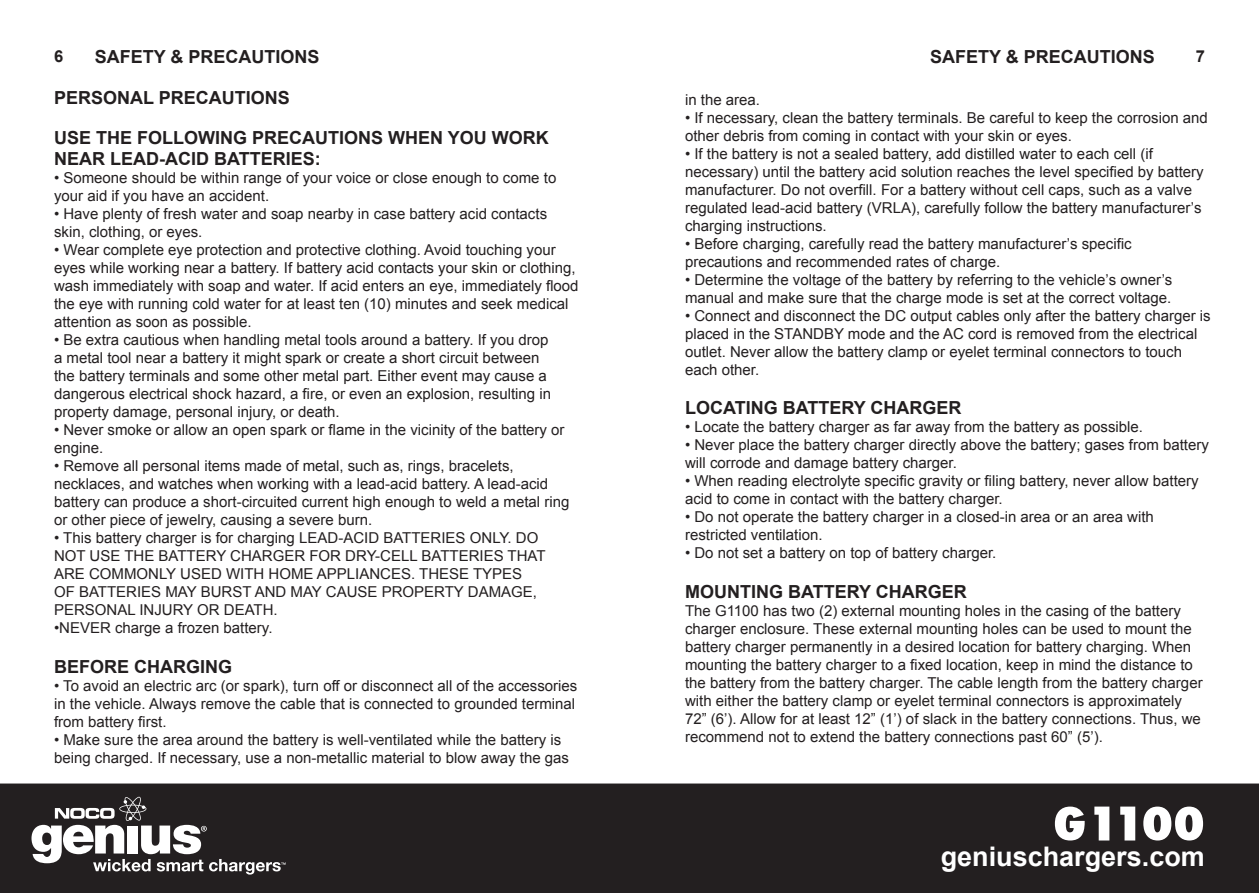
<style>
.page{position:relative;width:1259px;height:893px;background:#fff}
.page>*{position:absolute;margin:0;border:0;box-sizing:border-box;transform-origin:0 0}
.t1{font:700 27px "Arial";color:#fff}
.t2{font:700 18px/21.6px "Arial";color:#231f20}
.t3{font:700 16.5px "Arial";color:#231f20}
.t4{font:15px/18px "Arial";color:#231f20}
</style>
<div class="page">
<div style="left:0;top:783px;width:1259px;height:110px;background:#231f20"></div>
<svg style="left:1055px;top:807px;width:148px;height:33px"></svg>
<svg style="left:32px;top:797px;width:254px;height:78px"></svg>
<p class="t2" style="left:95px;top:46px;width:226px">SAFETY &amp; PRECAUTIONS</p>
<p class="t2" style="left:930px;top:46px;width:226px">SAFETY &amp; PRECAUTIONS</p>
<p class="t3" style="left:54px;top:45px;width:11px">6</p>
<p class="t3" style="left:1195px;top:45px;width:11px">7</p>
<p class="t2" style="left:54px;top:88px;width:237px">PERSONAL PRECAUTIONS</p>
<p class="t2" style="left:54px;top:127px;width:496px">USE THE FOLLOWING PRECAUTIONS WHEN YOU WORK<br>NEAR LEAD-ACID BATTERIES:</p>
<p class="t4" style="left:54px;top:169px;width:504px">• Someone should be within range of your voice or close enough to come to your aid if you have an accident.</p>
<p class="t4" style="left:54px;top:205px;width:494px">• Have plenty of fresh water and soap nearby in case battery acid contacts skin, clothing, or eyes.</p>
<p class="t4" style="left:54px;top:241px;width:526px">• Wear complete eye protection and protective clothing. Avoid touching your eyes while working near a battery. If battery acid contacts your skin or clothing, wash immediately with soap and water. If acid enters an eye, immediately flood the eye with running cold water for at least ten (10) minutes and seek medical attention as soon as possible.</p>
<p class="t4" style="left:54px;top:331px;width:498px">• Be extra cautious when handling metal tools around a battery. If you drop a metal tool near a battery it might spark or create a short circuit between the battery terminals and some other metal part. Either event may cause a dangerous electrical shock hazard, a fire, or even an explosion, resulting in property damage, personal injury, or death.</p>
<p class="t4" style="left:54px;top:421px;width:512px">• Never smoke or allow an open spark or flame in the vicinity of the battery or engine.</p>
<p class="t4" style="left:54px;top:457px;width:517px">• Remove all personal items made of metal, such as, rings, bracelets, necklaces, and watches when working with a lead-acid battery. A lead-acid battery can produce a short-circuited current high enough to weld a metal ring or other piece of jewelry, causing a severe burn.</p>
<p class="t4" style="left:54px;top:529px;width:493px">• This battery charger is for charging LEAD-ACID BATTERIES ONLY. DO NOT USE THE BATTERY CHARGER FOR DRY-CELL BATTERIES THAT ARE COMMONLY USED WITH HOME APPLIANCES. THESE TYPES OF BATTERIES MAY BURST AND MAY CAUSE PROPERTY DAMAGE, PERSONAL INJURY OR DEATH.</p>
<p class="t4" style="left:54px;top:619px;width:220px">•NEVER charge a frozen battery.</p>
<p class="t2" style="left:54px;top:656px;width:180px">BEFORE CHARGING</p>
<p class="t4" style="left:54px;top:677px;width:525px">• To avoid an electric arc (or spark), turn off or disconnect all of the accessories in the vehicle. Always remove the cable that is connected to grounded terminal from battery first.</p>
<p class="t4" style="left:54px;top:731px;width:516px">• Make sure the area around the battery is well-ventilated while the battery is being charged. If necessary, use a non-metallic material to blow away the gas</p>
<p class="t4" style="left:685px;top:91px;width:77px">in the area.</p>
<p class="t4" style="left:685px;top:109px;width:524px">• If necessary, clean the battery terminals. Be careful to keep the corrosion and other debris from coming in contact with your skin or eyes.</p>
<p class="t4" style="left:685px;top:145px;width:520px">• If the battery is not a sealed battery, add distilled water to each cell (if necessary) until the battery acid solution reaches the level specified by battery manufacturer. Do not overfill. For a battery without cell caps, such as a valve regulated lead-acid battery (VRLA), carefully follow the battery manufacturer’s charging instructions.</p>
<p class="t4" style="left:685px;top:235px;width:448px">• Before charging, carefully read the battery manufacturer’s specific precautions and recommended rates of charge.</p>
<p class="t4" style="left:685px;top:271px;width:489px">• Determine the voltage of the battery by referring to the vehicle’s owner’s manual and make sure that the charge mode is set at the correct voltage.</p>
<p class="t4" style="left:685px;top:307px;width:527px">• Connect and disconnect the DC output cables only after the battery charger is placed in the STANDBY mode and the AC cord is removed from the electrical outlet. Never allow the battery clamp or eyelet terminal connectors to touch each other.</p>
<p class="t2" style="left:685px;top:398px;width:278px">LOCATING BATTERY CHARGER</p>
<p class="t4" style="left:685px;top:418px;width:459px">• Locate the battery charger as far away from the battery as possible.</p>
<p class="t4" style="left:685px;top:436px;width:525px">• Never place the battery charger directly above the battery; gases from battery will corrode and damage battery charger.</p>
<p class="t4" style="left:685px;top:472px;width:515px">• When reading electrolyte specific gravity or filing battery, never allow battery acid to come in contact with the battery charger.</p>
<p class="t4" style="left:685px;top:508px;width:470px">• Do not operate the battery charger in a closed-in area or an area with restricted ventilation.</p>
<p class="t4" style="left:685px;top:544px;width:313px">• Do not set a battery on top of battery charger.</p>
<p class="t2" style="left:685px;top:581px;width:283px">MOUNTING BATTERY CHARGER</p>
<p class="t4" style="left:685px;top:602px;width:519px">The G1100 has two (2) external mounting holes in the casing of the battery charger enclosure. These external mounting holes can be used to mount the battery charger permanently in a desired location for battery charging. When mounting the battery charger to a fixed location, keep in mind the distance to the battery from the battery charger. The cable length from the battery charger with either the battery clamp or eyelet terminal connectors is approximately 72” (6’). Allow for at least 12” (1’) of slack in the battery connections. Thus, we recommend not to extend the battery connections past 60” (5’).</p>
<h1 class="t1" style="left:940px;top:838px;width:266px">geniuschargers.com</h1>
</div>
